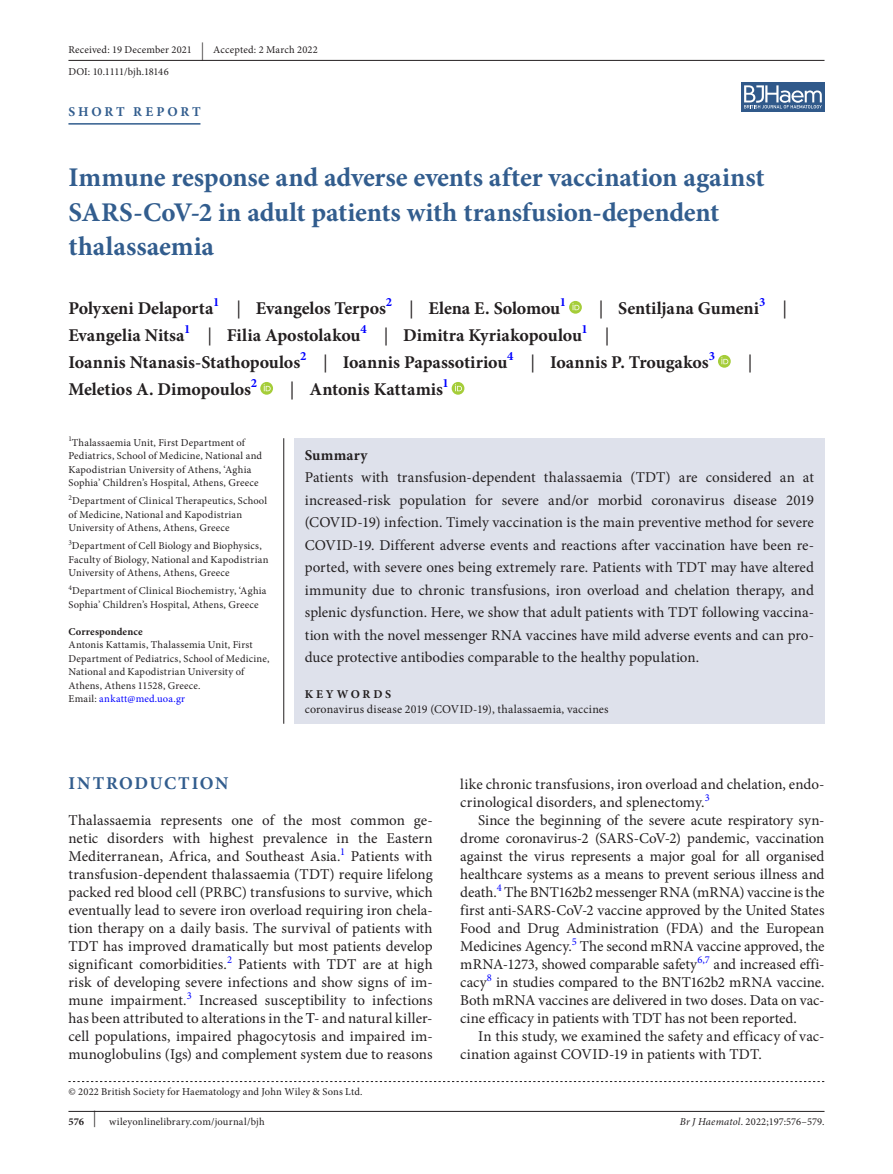
<style>
.page{position:relative;width:893px;height:1174px;background:#fff}
.page>*{position:absolute;margin:0;border:0;box-sizing:border-box;transform-origin:0 0}
.t1{font:700 27px/34.5px "Minion Pro";letter-spacing:-.005em;color:#325d8e}
.t2{font:700 18px "Minion Pro";letter-spacing:-.005em;color:#231f20}
.t3{font:700 18px "Minion Pro";letter-spacing:.08em;color:#325d8e}
.t4{font:18px "Minion Pro";color:#231f20}
.t5{font:15px/18px "Minion Pro";color:#231f20;text-align:justify}
.t6{font:700 15px "Minion Pro";letter-spacing:.015em;color:#231f20}
.t7{font:700 13.5px "Minion Pro";letter-spacing:.205em;color:#325d8e}
.t8{font:700 12.6px "Minion Pro";color:#00f}
.t9{font:12px "Minion Pro";letter-spacing:.015em;color:#231f20}
.t10{font:700 12px "Minion Pro";letter-spacing:.225em;color:#231f20}
.t11{font:10.5px/13.5px "Minion Pro";letter-spacing:.015em;color:#231f20}
.t12{font:700 10.5px "Minion Pro";letter-spacing:.01em;color:#231f20}
.t13{font:10.5px "Minion Pro";color:#00f}
.t14{font:7.35px "Minion Pro";color:#231f20}
.s1{font-size:18px}
.s2{font-weight:400}
.s3{color:#00f}
.s4{font-family:"STIX"}
.s5{font-weight:700}
.s6{font-style:italic}
</style>
<div class="page">
<hr style="left:68px;top:1111px;width:756px;height:1px;background:#231f20">
<div style="left:741px;top:82px;width:83px;height:30px;background:#30598a"></div>
<svg style="left:744px;top:85px;width:78px;height:23px"></svg>
<hr style="left:68px;top:123px;width:132px;height:2px;background:#325d8e">
<svg style="left:569px;top:301px;width:13px;height:13px"></svg>
<svg style="left:572px;top:303px;width:7px;height:7px"></svg>
<svg style="left:718px;top:355px;width:13px;height:13px"></svg>
<svg style="left:721px;top:357px;width:7px;height:7px"></svg>
<svg style="left:260px;top:382px;width:13px;height:13px"></svg>
<svg style="left:264px;top:384px;width:7px;height:7px"></svg>
<svg style="left:452px;top:382px;width:12px;height:13px"></svg>
<svg style="left:455px;top:384px;width:7px;height:7px"></svg>
<hr style="left:68px;top:60px;width:756px;height:1px;background:#231f20">
<svg style="left:68px;top:1081px;width:756px;height:1px"></svg>
<div style="left:294px;top:438px;width:530px;height:285px;background:#dee1eb"></div>
<hr style="left:283px;top:438px;width:1px;height:285px;background:#231f20">
<p class="t11" style="left:68px;top:39px;width:251px;line-height:21.9px">Received: 19 December 2021 <span class="s1">|</span> Accepted: 2 March 2022<br>DOI: 10.1111/bjh.18146</p>
<p class="t7" style="left:69px;top:102px;width:134px">SHORT REPORT</p>
<h1 class="t1" style="left:68px;top:160px;width:698px">Immune response and adverse events after vaccination against<br>SARS-CoV-2 in adult patients with transfusion-dependent thalassaemia</h1>
<p class="t2" style="left:68px;top:295px;width:146px">Polyxeni Delaporta</p>
<p class="t8" style="left:213px;top:293px;width:8px">1</p>
<p class="t2" style="left:236px;top:295px;width:151px"><span class="s2">|</span> Evangelos Terpos</p>
<p class="t8" style="left:386px;top:293px;width:8px">2</p>
<p class="t2" style="left:409px;top:295px;width:153px"><span class="s2">|</span> Elena E. Solomou</p>
<p class="t8" style="left:560px;top:293px;width:8px">1</p>
<p class="t2" style="left:599px;top:295px;width:162px"><span class="s2">|</span> Sentiljana Gumeni</p>
<p class="t8" style="left:759px;top:293px;width:8px">3</p>
<p class="t4" style="left:782px;top:296px;width:6px">|</p>
<p class="t2" style="left:68px;top:322px;width:118px">Evangelia Nitsa</p>
<p class="t8" style="left:184px;top:320px;width:8px">1</p>
<p class="t2" style="left:207px;top:322px;width:155px"><span class="s2">|</span> Filia Apostolakou</p>
<p class="t8" style="left:360px;top:320px;width:8px">4</p>
<p class="t2" style="left:384px;top:322px;width:200px"><span class="s2">|</span> Dimitra Kyriakopoulou</p>
<p class="t8" style="left:582px;top:320px;width:8px">1</p>
<p class="t4" style="left:605px;top:323px;width:6px">|</p>
<p class="t2" style="left:68px;top:349px;width:233px">Ioannis Ntanasis-Stathopoulos</p>
<p class="t8" style="left:300px;top:347px;width:8px">2</p>
<p class="t2" style="left:323px;top:349px;width:186px"><span class="s2">|</span> Ioannis Papassotiriou</p>
<p class="t8" style="left:507px;top:347px;width:8px">4</p>
<p class="t2" style="left:530px;top:349px;width:180px"><span class="s2">|</span> Ioannis P. Trougakos</p>
<p class="t8" style="left:709px;top:347px;width:8px">3</p>
<p class="t4" style="left:748px;top:350px;width:6px">|</p>
<p class="t2" style="left:68px;top:376px;width:184px">Meletios A. Dimopoulos</p>
<p class="t8" style="left:251px;top:374px;width:8px">2</p>
<p class="t2" style="left:290px;top:376px;width:155px"><span class="s2">|</span> Antonis Kattamis</p>
<p class="t8" style="left:442px;top:374px;width:8px">1</p>
<p class="t14" style="left:68px;top:434px;width:5px">1</p>
<p class="t11" style="left:68px;top:436px;width:195px;text-indent:3px">Thalassaemia Unit, First Department of Pediatrics, School of Medicine, National and Kapodistrian University of Athens, ‘Aghia Sophia’ Children’s Hospital, Athens, Greece</p>
<p class="t14" style="left:68px;top:492px;width:5px">2</p>
<p class="t11" style="left:68px;top:494px;width:200px;text-indent:4px">Department of Clinical Therapeutics, School of Medicine, National and Kapodistrian<br>University of Athens, Athens, Greece</p>
<p class="t14" style="left:68px;top:537px;width:5px">3</p>
<p class="t11" style="left:68px;top:539px;width:202px;text-indent:4px">Department of Cell Biology and Biophysics,<br>Faculty of Biology, National and Kapodistrian<br>University of Athens, Athens, Greece</p>
<p class="t14" style="left:68px;top:582px;width:5px">4</p>
<p class="t11" style="left:68px;top:584px;width:200px;text-indent:4px">Department of Clinical Biochemistry, ‘Aghia<br>Sophia’ Children’s Hospital, Athens, Greece</p>
<p class="t12" style="left:68px;top:624px;width:76px">Correspondence</p>
<p class="t11" style="left:68px;top:638px;width:203px">Antonis Kattamis, Thalassemia Unit, First Department of Pediatrics, School of Medicine, National and Kapodistrian University of Athens, Athens 11528, Greece.<br>Email: <span class="s3">ankatt@med.uoa.gr</span></p>
<p class="t6" style="left:305px;top:444px;width:64px">Summary</p>
<p class="t5" style="left:305px;top:466px;width:511px;line-height:22.5px">Patients with transfusion-dependent thalassaemia (TDT) are considered an at increased-risk population for severe and/or morbid coronavirus disease 2019 (COVID-19) infection. Timely vaccination is the main preventive method for severe COVID-19. Different adverse events and reactions after vaccination have been re&shy;ported, with severe ones being extremely rare. Patients with TDT may have altered immunity due to chronic transfusions, iron overload and chelation therapy, and splenic dysfunction. Here, we show that adult patients with TDT following vaccina&shy;tion with the novel messenger RNA vaccines have mild adverse events and can pro&shy;duce protective antibodies comparable to the healthy population.</p>
<p class="t10" style="left:305px;top:686px;width:88px">KEYWORDS</p>
<p class="t9" style="left:305px;top:701px;width:305px">coronavirus disease 2019 (COVID-19), thalassaemia, vaccines</p>
<p class="t3" style="left:68px;top:771px;width:162px">INTRODUCTION</p>
<p class="t5" style="left:68px;top:811px;width:366px">Thalassaemia represents one of the most common ge&shy;netic disorders with highest prevalence in the Eastern Mediterranean, Africa, and Southeast Asia.</p>
<p class="t13" style="left:340px;top:844px;width:7px">1</p>
<p class="t5" style="left:68px;top:847px;width:366px;text-indent:282px">Patients with transfusion-dependent thalassaemia (TDT) require lifelong packed red blood cell (PRBC) transfusions to survive, which eventually lead to severe iron overload requiring iron chela&shy;tion therapy on a daily basis. The survival of patients with TDT has improved dramatically but most patients develop significant comorbidities.</p>
<p class="t13" style="left:227px;top:952px;width:7px">2</p>
<p class="t5" style="left:68px;top:955px;width:366px;text-indent:170px">Patients with TDT are at high risk of developing severe infections and show signs of im&shy;mune impairment.</p>
<p class="t13" style="left:187px;top:988px;width:7px">3</p>
<p class="t5" style="left:68px;top:991px;width:366px;text-indent:131px">Increased susceptibility to infections has been attributed to alterations in the <span class="s4">Τ</span>- and natural killer&shy;cell populations, impaired phagocytosis and impaired im&shy;munoglobulins (Igs) and complement system due to reasons</p>
<p class="t11" style="left:68px;top:1085px;width:296px">© 2022 British Society for Haematology and John Wiley &amp; Sons Ltd.</p>
<p class="t5" style="left:460px;top:775px;width:366px">like chronic transfusions, iron overload and chelation, endo&shy;crinological disorders, and splenectomy.</p>
<p class="t13" style="left:705px;top:790px;width:7px">3</p>
<p class="t5" style="left:460px;top:811px;width:366px;text-indent:18px">Since the beginning of the severe acute respiratory syn&shy;drome coronavirus-2 (SARS-CoV-2) pandemic, vaccination against the virus represents a major goal for all organised healthcare systems as a means to prevent serious illness and death.</p>
<p class="t13" style="left:497px;top:880px;width:7px">4</p>
<p class="t5" style="left:460px;top:883px;width:366px;text-indent:44px">The BNT162b2 messenger RNA (mRNA) vaccine is the first anti-SARS-CoV-2 vaccine approved by the United States Food and Drug Administration (FDA) and the European Medicines Agency.</p>
<p class="t13" style="left:572px;top:934px;width:7px">5</p>
<p class="t5" style="left:460px;top:937px;width:366px;text-indent:120px">The second mRNA vaccine approved, the mRNA-1273, showed comparable safety</p>
<p class="t13" style="left:697px;top:952px;width:14px">6,7</p>
<p class="t5" style="left:714px;top:955px;width:112px">and increased effi-</p>
<p class="t13" style="left:487px;top:970px;width:7px">8</p>
<p class="t5" style="left:460px;top:973px;width:366px;text-indent:36px">in studies compared to the BNT162b2 mRNA vaccine.<br>Both mRNA vaccines are delivered in two doses. Data on vac&shy;cine efficacy in patients with TDT has not been reported.</p>
<p class="t5" style="left:460px;top:1027px;width:366px;text-indent:18px">In this study, we examined the safety and efficacy of vac&shy;cination against COVID-19 in patients with TDT.</p>
<p class="t5" style="left:460px;top:973px;width:28px">cacy</p>
<p class="t11" style="left:68px;top:1115px;width:198px"><span class="s5">576</span> <sup>|</sup> wileyonlinelibrary.com/journal/bjh</p>
<p class="t11" style="left:680px;top:1115px;width:146px"><span class="s6">Br J Haematol</span>. 2022;197:576–579.</p>
</div>
